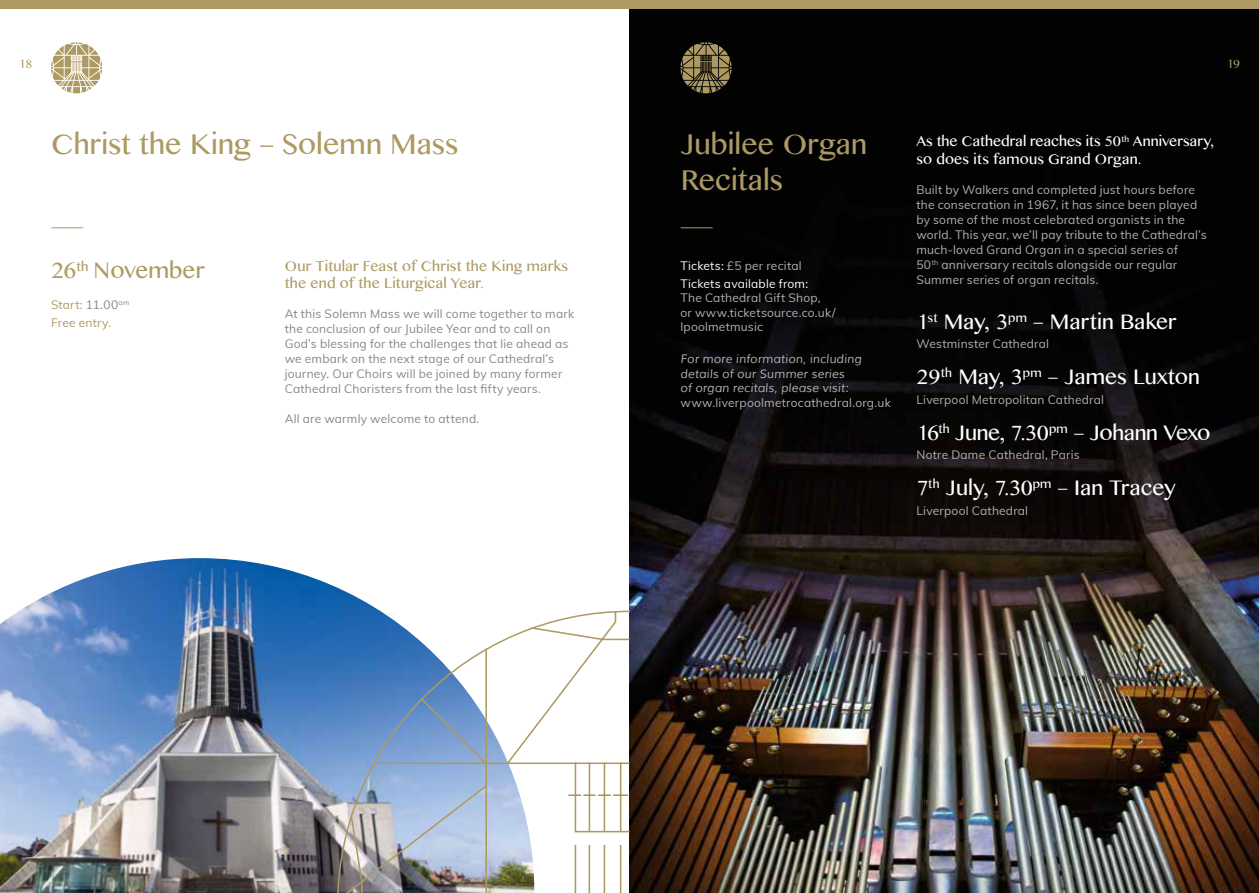
<style>
.page{position:relative;width:1259px;height:893px;background:#fff}
.page>*{position:absolute;margin:0;border:0;box-sizing:border-box;transform-origin:0 0}
.t1{font:28.5px/36px "Bangla MN";color:#ad9a62}
.t2{font:22.5px "Bangla MN";color:#ad9a62}
.t3{font:21px "Bangla MN";letter-spacing:-.005em;color:#fff}
.t4{font:14.25px/17.1px "Bangla MN";letter-spacing:.005em;color:#fff}
.t5{font:14.25px/17.1px "Bangla MN";letter-spacing:.015em;color:#ad9a62}
.t6{font:12px/15px "Muli";letter-spacing:.015em;color:#b3b2b2}
.t7{font:12px/15px "Muli";letter-spacing:.015em;color:#878787}
.t8{font:italic 12px/14.4px "Muli";letter-spacing:.01em;color:#b3b2b2}
.t9{font:12px/18px "Muli";letter-spacing:.02em;color:#fff}
.t10{font:12px/18px "Muli";letter-spacing:.015em;color:#ad9a62}
.t11{font:12px "Bangla MN";color:#ad9a62}
.s1{color:#878787}
.s2{color:#b3b2b2}
</style>
<div class="page">
<img style="left:629px;top:9px;width:630px;height:884px">
<svg style="left:680px;top:42px;width:51px;height:51px;background:#5e5435"></svg>
<div style="left:0;top:0;width:1259px;height:9px;background:#ad9a62"></div>
<svg style="left:51px;top:42px;width:51px;height:51px"></svg>
<img style="left:0;top:558px;width:380px;height:335px">
<svg style="left:337px;top:611px;width:292px;height:282px"></svg>
<hr style="left:51px;top:228px;width:32px;height:1px;background:#ad9a62">
<hr style="left:680px;top:228px;width:32px;height:1px;background:#ad9a62">
<p class="t11" style="left:19px;top:57px;width:15px">18</p>
<p class="t11" style="left:1226px;top:57px;width:15px">19</p>
<h1 class="t1" style="left:51px;top:126px;width:409px">Christ the King – Solemn Mass</h1>
<h2 class="t2" style="left:51px;top:257px;width:155px">26<sup>th</sup> November</h2>
<p class="t10" style="left:51px;top:296px;width:80px">Start: <span class="s1">11.00</span><sup>am<br></sup>Free entry.</p>
<p class="t5" style="left:285px;top:257px;width:285px">Our Titular Feast of Christ the King marks the end of the Liturgical Year.</p>
<p class="t7" style="left:285px;top:306px;width:291px">At this Solemn Mass we will come together to mark the conclusion of our Jubilee Year and to call on God’s blessing for the challenges that lie ahead as we embark on the next stage of our Cathedral’s journey. Our Choirs will be joined by many former Cathedral Choristers from the last fifty years.</p>
<p class="t7" style="left:285px;top:411px;width:196px">All are warmly welcome to attend.</p>
<h1 class="t1" style="left:680px;top:126px;width:188px">Jubilee Organ<br>Recitals</h1>
<p class="t9" style="left:680px;top:256px;width:129px">Tickets: <span class="s2">£5 per recital<br></span>Tickets available from:</p>
<p class="t6" style="left:680px;top:290px;width:157px;line-height:14.4px">The Cathedral Gift Shop,<br>or www.ticketsource.co.uk/ lpoolmetmusic</p>
<p class="t8" style="left:680px;top:352px;width:183px">For more information, including details of our Summer series<br>of organ recitals, please visit:</p>
<p class="t6" style="left:680px;top:395px;width:212px">www.liverpoolmetrocathedral.org.uk</p>
<p class="t4" style="left:916px;top:133px;width:299px">As the Cathedral reaches its 50<sup>th</sup> Anniversary, so does its famous Grand Organ.</p>
<p class="t6" style="left:916px;top:182px;width:292px">Built by Walkers and completed just hours before the consecration in 1967, it has since been played by some of the most celebrated organists in the world. This year, we’ll pay tribute to the Cathedral’s much-loved Grand Organ in a special series of<br>50<sup>th</sup> anniversary recitals alongside our regular Summer series of organ recitals.</p>
<h3 class="t3" style="left:916px;top:309px;width:262px">1<sup>st</sup> May, 3<sup>pm</sup> – Martin Baker</h3>
<p class="t6" style="left:916px;top:336px;width:134px">Westminster Cathedral</p>
<h3 class="t3" style="left:916px;top:365px;width:285px">29<sup>th</sup> May, 3<sup>pm</sup> – James Luxton</h3>
<p class="t6" style="left:916px;top:392px;width:189px">Liverpool Metropolitan Cathedral</p>
<h3 class="t3" style="left:916px;top:420px;width:295px">16<sup>th</sup> June, 7.30<sup>pm</sup> – Johann Vexo</h3>
<p class="t6" style="left:916px;top:447px;width:165px">Notre Dame Cathedral, Paris</p>
<h3 class="t3" style="left:916px;top:476px;width:261px">7<sup>th</sup> July, 7.30<sup>pm</sup> – Ian Tracey</h3>
<p class="t6" style="left:916px;top:503px;width:113px">Liverpool Cathedral</p>
</div>
